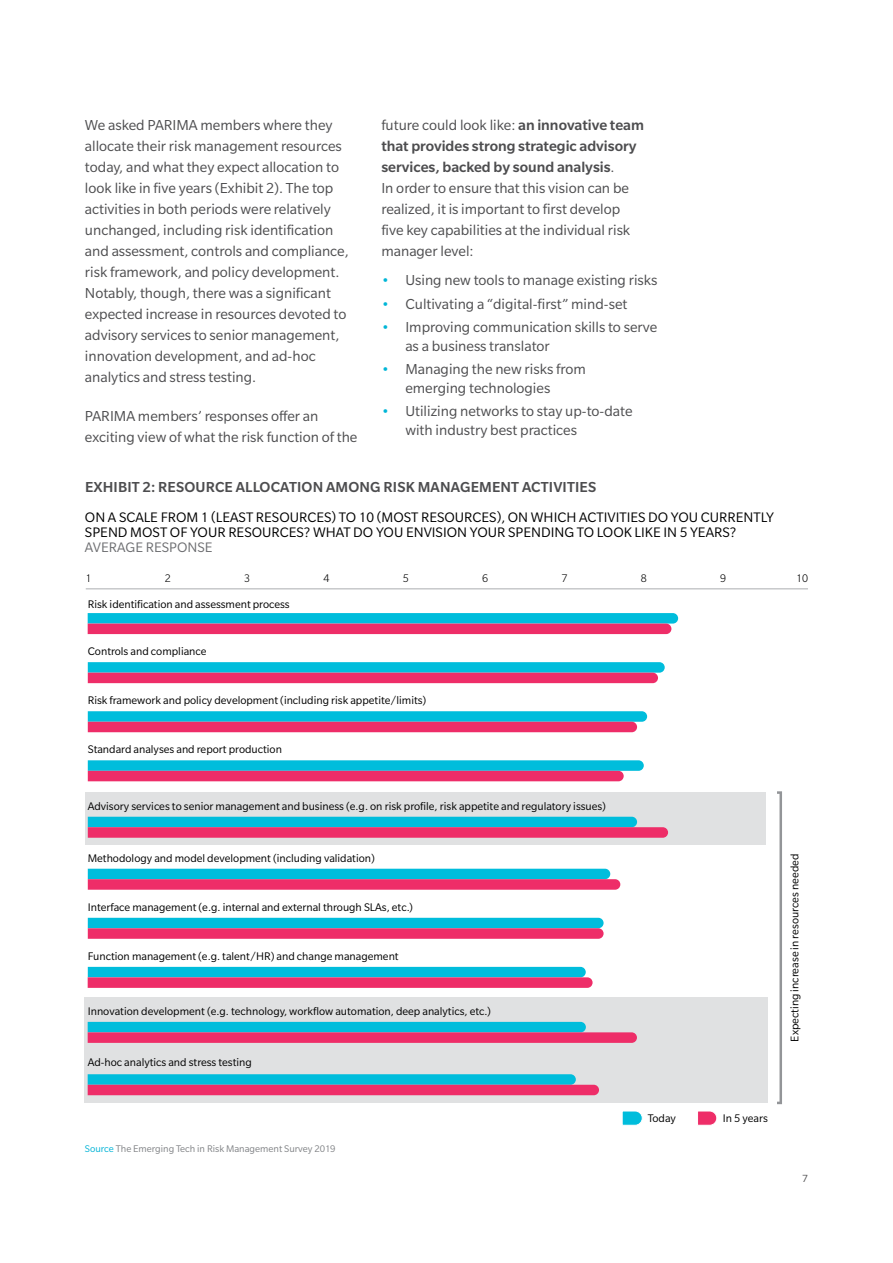
<style>
.page{position:relative;width:893px;height:1263px;background:#fff}
.page>*{position:absolute;margin:0;border:0;box-sizing:border-box;transform-origin:0 0}
.t1{font:15.75px/21px "Slate Pro";color:#4d4d4f}
.t2{font:500 15.75px "Slate Pro";letter-spacing:.01em;color:#4d4d4f}
.t3{font:15px/15px "Slate Pro";color:#000}
.t4{font:15px "Slate Pro";color:#6d6e71}
.t5{font:12px "Slate Pro";color:#000}
.t6{font:300 12px "Slate Pro";color:#000}
.t7{font:11.25px "Slate Pro";color:#4d4d4f}
.t8{font:10.5px "Slate Pro";color:#818386}
.s1{font-weight:500}
.s2{color:#00b6d7}
.s3{color:#00b3d6}
</style>
<div class="page">
<div style="left:85px;top:792px;width:681px;height:53px;background:#e0e1e2"></div>
<div style="left:85px;top:998px;width:683px;height:105px;background:#e0e1e2"></div>
<svg style="left:622px;top:1111px;width:21px;height:15px"></svg>
<svg style="left:698px;top:1111px;width:19px;height:15px"></svg>
<svg style="left:777px;top:791px;width:5px;height:313px"></svg>
<hr style="left:86px;top:588px;width:722px;height:1px;background:#c7c8ca">
<svg style="left:88px;top:613px;width:590px;height:21px;background:#7a77a3"></svg>
<svg style="left:88px;top:1074px;width:511px;height:21px;background:#7d78a3"></svg>
<svg style="left:88px;top:1022px;width:549px;height:21px;background:#8577a2"></svg>
<svg style="left:88px;top:967px;width:505px;height:21px;background:#7d76a2"></svg>
<svg style="left:88px;top:918px;width:516px;height:21px;background:#7c76a2"></svg>
<svg style="left:88px;top:869px;width:532px;height:21px;background:#7e77a3"></svg>
<svg style="left:88px;top:817px;width:580px;height:21px;background:#8176a2"></svg>
<svg style="left:88px;top:760px;width:556px;height:21px;background:#797ca7"></svg>
<svg style="left:88px;top:711px;width:559px;height:21px;background:#797aa5"></svg>
<svg style="left:88px;top:662px;width:577px;height:21px;background:#7a78a4"></svg>
<p class="t1" style="left:85px;top:115px;width:265px">We asked PARIMA members where they allocate their risk management resources today, and what they expect allocation to look like in five years (Exhibit 2). The top activities in both periods were relatively unchanged, including risk identification and assessment, controls and compliance, risk framework, and policy development.<br>Notably, though, there was a significant expected increase in resources devoted to advisory services to senior management, innovation development, and ad-hoc analytics and stress testing.</p>
<p class="t1" style="left:85px;top:406px;width:274px">PARIMA members’ responses offer an exciting view of what the risk function of the</p>
<p class="t1" style="left:381px;top:115px;width:264px">future could look like: <span class="s1">an innovative team that provides strong strategic advisory services, backed by sound analysis</span>.<br>In order to ensure that this vision can be realized, it is important to first develop five key capabilities at the individual risk manager level:</p>
<p class="t1" style="left:381px;top:270px;width:278px"><span class="s2">•</span> Using new tools to manage existing risks</p>
<p class="t1" style="left:381px;top:293px;width:247px"><span class="s2">•</span> Cultivating a “digital-first” mind-set</p>
<p class="t1" style="left:405px;top:318px;width:253px;line-height:18.8px;text-indent:-24px"><span class="s2">•</span> Improving communication skills to serve as a business translator</p>
<p class="t1" style="left:405px;top:360px;width:182px;line-height:18.8px;text-indent:-24px"><span class="s2">•</span> Managing the new risks from emerging technologies</p>
<p class="t1" style="left:405px;top:401px;width:229px;line-height:18.8px;text-indent:-24px"><span class="s2">•</span> Utilizing networks to stay up-to-date with industry best practices</p>
<p class="t2" style="left:85px;top:478px;width:26px">Exhibit</p>
<p class="t2" style="left:143px;top:478px;width:455px">2: RESOURCE ALLOCATION AMONG RISK MANAGEMENT ACTIVITIES</p>
<p class="t3" style="left:85px;top:509px;width:690px">ON A SCALE FROM 1 (LEAST RESOURCES) TO 10 (MOST RESOURCES), ON WHICH ACTIVITIES DO YOU CURRENTLY<br>SPEND MOST OF YOUR RESOURCES? WHAT DO YOU ENVISION YOUR SPENDING TO LOOK LIKE IN 5 YEARS?</p>
<p class="t4" style="left:85px;top:539px;width:129px">AVERAGE RESPONSE</p>
<p class="t6" style="left:85px;top:572px;width:7px">1</p>
<p class="t6" style="left:165px;top:572px;width:7px">2</p>
<p class="t6" style="left:244px;top:572px;width:7px">3</p>
<p class="t6" style="left:323px;top:572px;width:7px">4</p>
<p class="t6" style="left:403px;top:572px;width:7px">5</p>
<p class="t6" style="left:482px;top:572px;width:7px">6</p>
<p class="t6" style="left:561px;top:572px;width:7px">7</p>
<p class="t6" style="left:641px;top:572px;width:7px">8</p>
<p class="t6" style="left:720px;top:572px;width:7px">9</p>
<p class="t6" style="left:796px;top:572px;width:13px">10</p>
<p class="t5" style="left:88px;top:598px;width:203px">Risk identification and assessment process</p>
<p class="t5" style="left:88px;top:645px;width:120px">Controls and compliance</p>
<p class="t5" style="left:88px;top:694px;width:340px">Risk framework and policy development (including risk appetite/limits)</p>
<p class="t5" style="left:88px;top:743px;width:196px">Standard analyses and report production</p>
<p class="t5" style="left:88px;top:800px;width:520px">Advisory services to senior management and business (e.g. on risk profile, risk appetite and regulatory issues)</p>
<p class="t5" style="left:88px;top:852px;width:289px">Methodology and model development (including validation)</p>
<p class="t5" style="left:88px;top:901px;width:327px">Interface management (e.g. internal and external through SLAs, etc.)</p>
<p class="t5" style="left:88px;top:950px;width:312px">Function management (e.g. talent/HR) and change management</p>
<p class="t5" style="left:88px;top:1005px;width:404px">Innovation development (e.g. technology, workflow automation, deep analytics, etc.)</p>
<p class="t5" style="left:88px;top:1056px;width:166px">Ad-hoc analytics and stress testing</p>
<p class="t8" style="left:85px;top:1143px;width:252px"><span class="s3">Source</span> The Emerging Tech in Risk Management Survey 2019</p>
<p class="t5" style="left:788px;top:1042px;width:189px;rotate:-90deg">Expecting increase in resources needed</p>
<p class="t5" style="left:648px;top:1112px;width:30px">Today</p>
<p class="t5" style="left:723px;top:1112px;width:47px">In 5 years</p>
<p class="t7" style="left:802px;top:1173px;width:7px">7</p>
</div>
